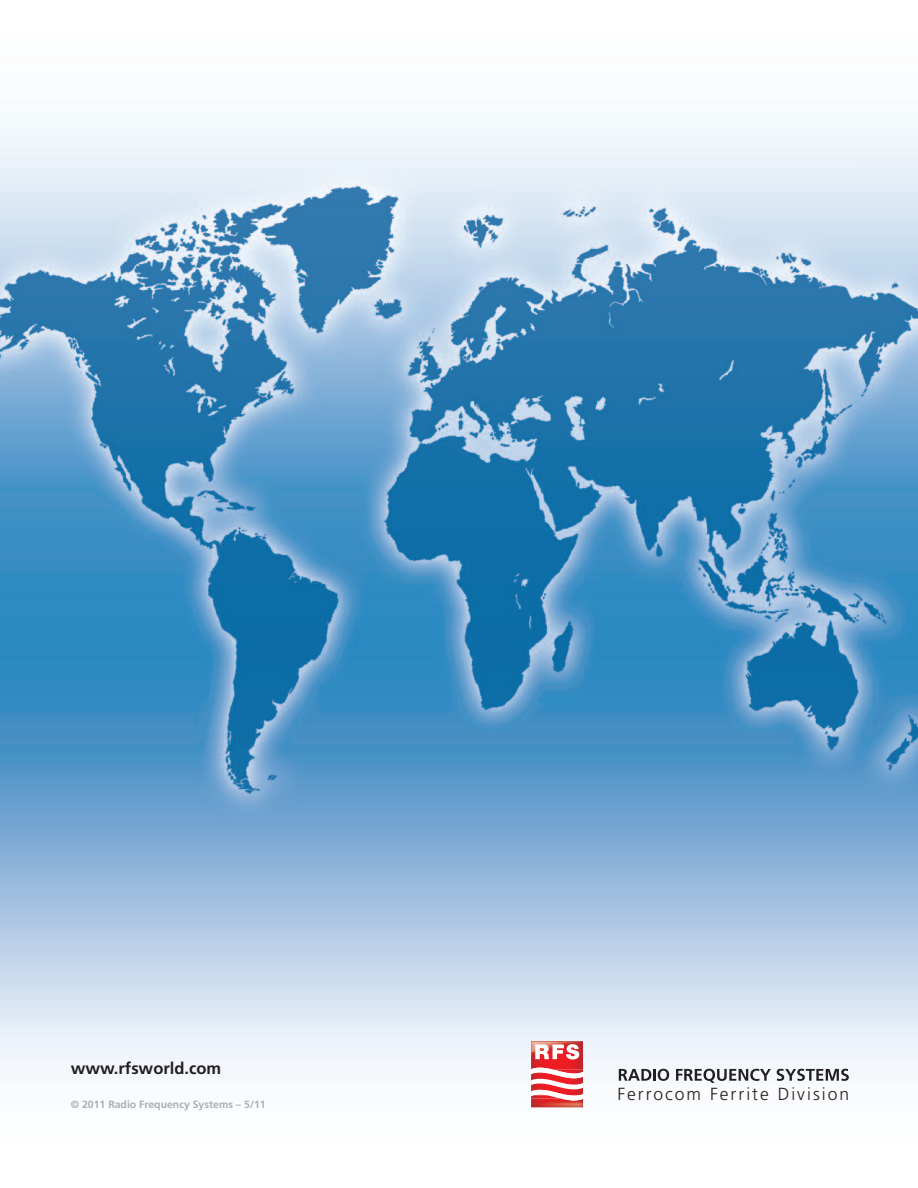
<style>
.page{position:relative;width:918px;height:1188px;background:#fff}
.page>*{position:absolute;margin:0;border:0;box-sizing:border-box;transform-origin:0 0}
.t1{font:300 17.55px "Frutiger";letter-spacing:.115em;color:#231f20}
.t2{font:700 16.5px "Frutiger";color:#231f20}
.t3{font:700 10.5px "Frutiger";color:#acadb1}
</style>
<div class="page">
<img style="left:0;top:117px;width:918px;height:991px">
<svg style="left:619px;top:1069px;width:50px;height:12px"></svg>
<svg style="left:676px;top:1069px;width:95px;height:14px"></svg>
<svg style="left:777px;top:1069px;width:72px;height:12px"></svg>
<svg style="left:531px;top:1067px;width:53px;height:34px"></svg>
<img style="left:531px;top:1051px;width:52px;height:23px">
<img style="left:531px;top:1095px;width:52px;height:12px">
<img style="left:561px;top:1098px;width:22px;height:2px">
<img style="left:562px;top:1041px;width:21px;height:29px">
<img style="left:531px;top:1068px;width:22px;height:2px">
<img style="left:531px;top:1042px;width:31px;height:9px">
<img style="left:531px;top:1041px;width:31px;height:1px">
<svg style="left:535px;top:1044px;width:44px;height:16px"></svg>
<h2 class="t2" style="left:71px;top:1061px;width:152px">www.rfsworld.com</h2>
<p class="t3" style="left:71px;top:1100px;width:196px">© 2011 Radio Frequency Systems – 5/11</p>
<h1 class="t1" style="left:617px;top:1087px;width:233px">Ferrocom Ferrite Division</h1>
</div>
